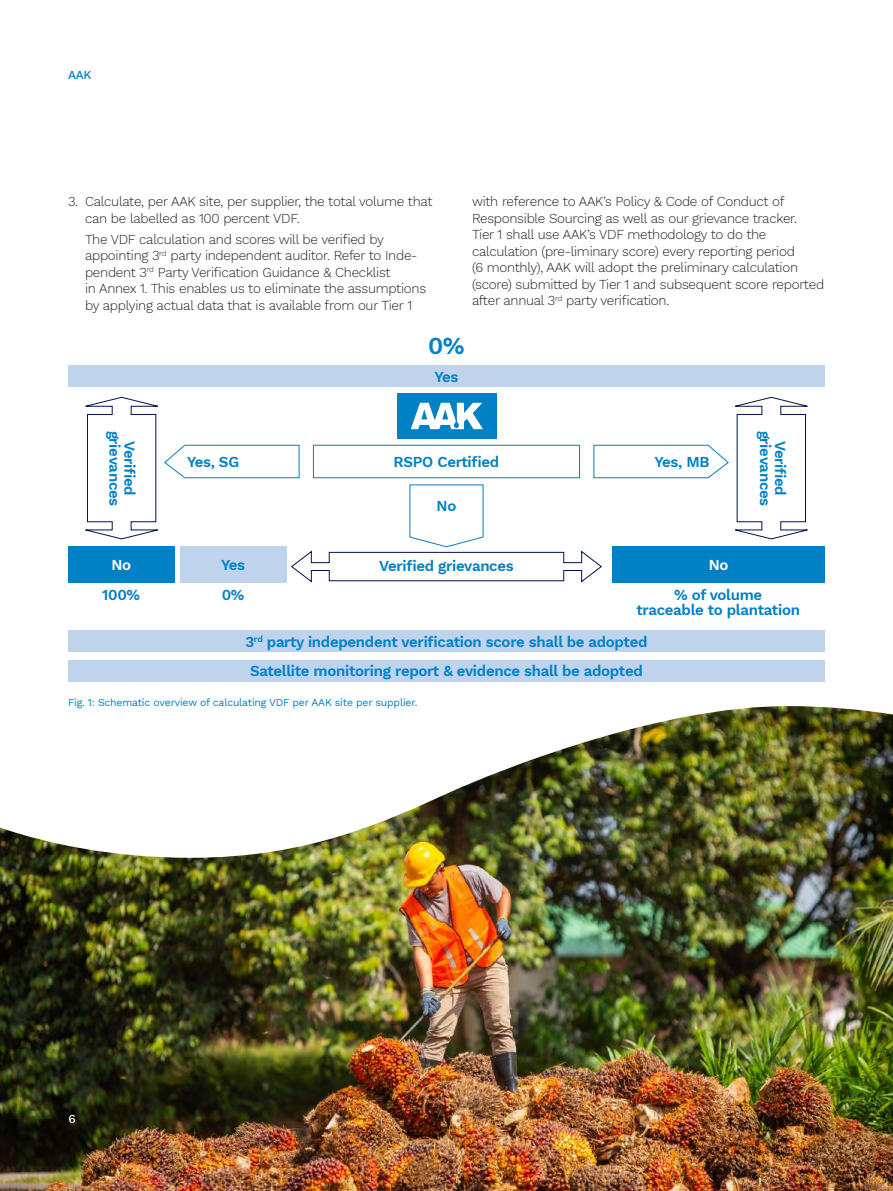
<style>
.page{position:relative;width:893px;height:1191px;background:#fff}
.page>*{position:absolute;margin:0;border:0;box-sizing:border-box;transform-origin:0 0}
.t1{font:600 24px "Work Sans";color:#0080c5}
.t2{font:600 15px/15px "Work Sans";letter-spacing:-.02em;color:#0080c5;text-align:center}
.t3{font:600 15px "Work Sans";color:#fff}
.t4{font:300 13.5px/16.5px "Work Sans";letter-spacing:-.02em;color:#231f20}
.t5{font:500 12px "Work Sans";color:#0080c5}
.t6{font:500 12px "Work Sans";color:#fff}
.t7{font:10.5px "Work Sans";letter-spacing:-.02em;color:#0080c5}
</style>
<div class="page">
<img style="left:0;top:857px;width:893px;height:334px">
<img style="left:0;top:706px;width:893px;height:151px">
<div style="left:68px;top:366px;width:757px;height:21px;background:#c0d3ec"></div>
<div style="left:68px;top:630px;width:757px;height:21px;background:#c0d3ec"></div>
<div style="left:68px;top:660px;width:757px;height:21px;background:#c0d3ec"></div>
<div style="left:397px;top:393px;width:100px;height:46px;background:#0080c5"></div>
<svg style="left:85px;top:396px;width:723px;height:187px"></svg>
<div style="left:68px;top:546px;width:106px;height:37px;background:#0080c5"></div>
<div style="left:612px;top:546px;width:213px;height:37px;background:#0080c5"></div>
<div style="left:180px;top:546px;width:106px;height:37px;background:#c0d3ec"></div>
<p class="t5" style="left:68px;top:66px;width:25px">AAK</p>
<p class="t4" style="left:85px;top:193px;width:349px;text-indent:-17px">3. Calculate, per AAK site, per supplier, the total volume that can be labelled as 100 percent VDF.</p>
<p class="t4" style="left:85px;top:230px;width:343px">The VDF calculation and scores will be verified by appointing 3<sup>rd</sup> party independent auditor. Refer to Inde&shy;pendent 3<sup>rd</sup> Party Verification Guidance &amp; Checklist<br>in Annex 1. This enables us to eliminate the assumptions by applying actual data that is available from our Tier 1</p>
<p class="t4" style="left:472px;top:193px;width:354px">with reference to AAK’s Policy &amp; Code of Conduct of Responsible Sourcing as well as our grievance tracker.<br>Tier 1 shall use AAK’s VDF methodology to do the calculation (pre-liminary score) every reporting period<br>(6 monthly), AAK will adopt the preliminary calculation (score) submitted by Tier 1 and subsequent score reported after annual 3<sup>rd</sup> party verification.</p>
<h1 class="t1" style="left:428px;top:327px;width:38px">0%</h1>
<p class="t2" style="left:434px;top:369px;width:26px">Yes</p>
<p class="t2" style="left:138px;top:430px;width:77px;rotate:90deg">Verified grievances</p>
<p class="t2" style="left:788px;top:430px;width:77px;rotate:90deg">Verified grievances</p>
<p class="t2" style="left:187px;top:453px;width:54px">Yes, SG</p>
<p class="t2" style="left:394px;top:453px;width:107px">RSPO Certified</p>
<p class="t2" style="left:654px;top:453px;width:57px">Yes, MB</p>
<p class="t2" style="left:437px;top:497px;width:21px">No</p>
<p class="t3" style="left:111px;top:553px;width:21px">No</p>
<p class="t2" style="left:221px;top:557px;width:26px">Yes</p>
<p class="t2" style="left:379px;top:558px;width:136px">Verified grievances</p>
<p class="t3" style="left:709px;top:553px;width:21px">No</p>
<p class="t2" style="left:102px;top:586px;width:40px">100%</p>
<p class="t2" style="left:636px;top:586px;width:165px">% of volume<br>traceable to plantation</p>
<p class="t2" style="left:222px;top:586px;width:24px">0%</p>
<p class="t2" style="left:245px;top:626px;width:404px;line-height:30px">3<sup>rd</sup> party independent verification score shall be adopted<br>Satellite monitoring report &amp; evidence shall be adopted</p>
<p class="t7" style="left:68px;top:694px;width:351px">Fig. 1: Schematic overview of calculating VDF per AAK site per supplier.</p>
<p class="t6" style="left:68px;top:1109px;width:9px">6</p>
</div>
